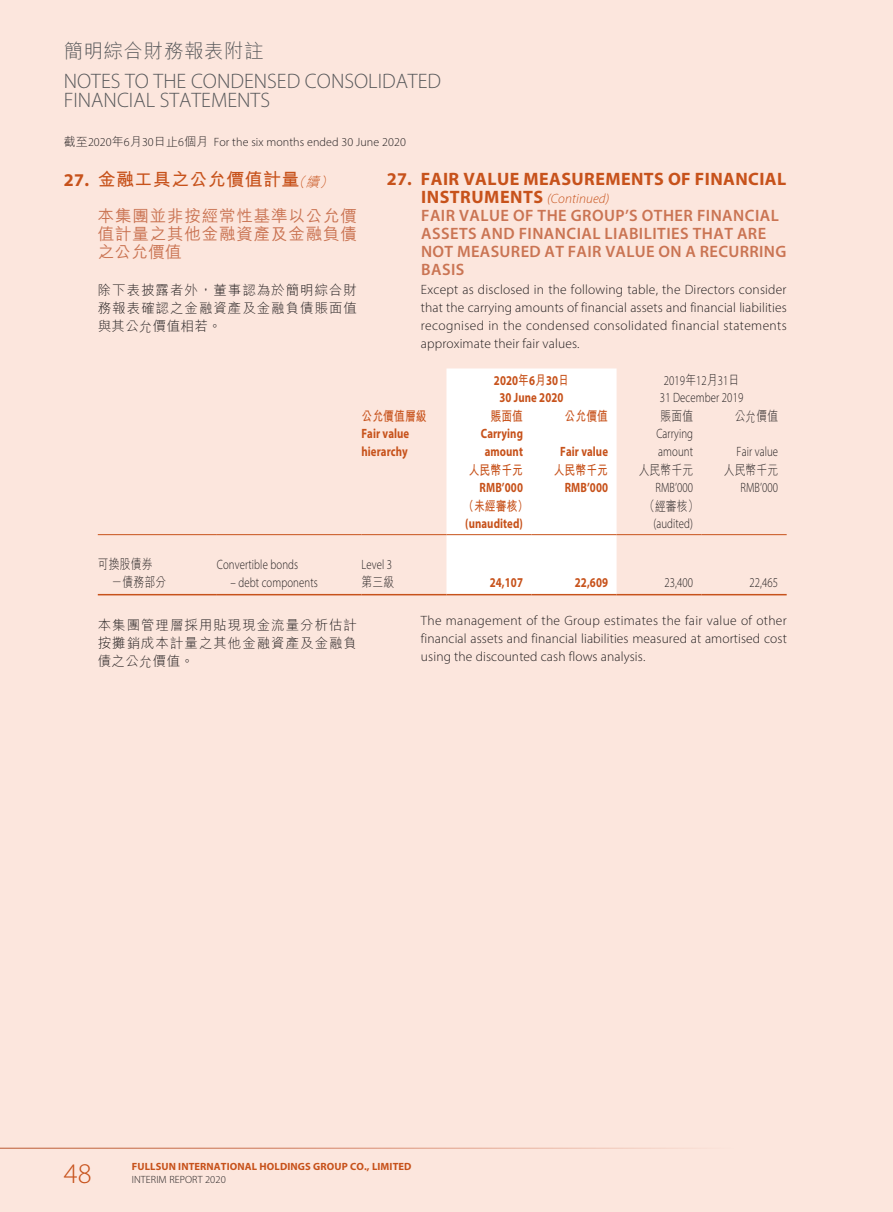
<style>
.page{position:relative;width:893px;height:1212px;background:#fce6dd}
.page>*{position:absolute;margin:0;border:0;box-sizing:border-box;transform-origin:0 0}
.t1{font:300 28.5px "Myriad Pro";color:#c7521b}
.t2{font:300 21px/19.5px "Myriad Pro";color:#57585a}
.t3{font:300 19.5px "M Hei HK";letter-spacing:.03em;color:#57585a}
.t4{font:700 18px/18px "Myriad Pro";letter-spacing:.025em;color:#c7521b}
.t5{font:700 18px "M Hei HK";letter-spacing:.02em;color:#c7521b}
.t6{font:600 16.5px/18px "Myriad Pro";letter-spacing:.03em;color:#ca7453}
.t7{font:500 16.5px/18px "M Hei HK";letter-spacing:.05em;color:#ca7453;text-align:justify}
.t8{font:300 13.5px/18px "Myriad Pro";letter-spacing:.01em;color:#231f20;text-align:justify}
.t9{font:300 13.5px/18px "Myriad Pro";letter-spacing:.01em;color:#231f20;scale:.8 1}
.t10{font:700 13.5px/18px "Myriad Pro";letter-spacing:.01em;color:#c7521b;scale:.8 1}
.t11{font:300 13.5px/18px "M Hei HK";letter-spacing:.07em;color:#231f20;text-align:justify}
.t12{font:700 13.5px "M Hei HK";letter-spacing:.01em;color:#c7521b;scale:.8 1}
.t13{font:300 13.5px "M Hei HK";letter-spacing:.07em;color:#231f20;scale:.8 1}
.t14{font:300 13.5px/18px "M Hei HK";letter-spacing:.02em;color:#231f20;scale:.8 1}
.t15{font:300 12px "Myriad Pro";letter-spacing:.01em;color:#231f20}
.t16{font:700 10.5px "Myriad Pro";letter-spacing:.01em;color:#c7521b}
.t17{font:300 10.5px "Myriad Pro";letter-spacing:.01em;color:#231f20}
.s1{font-family:"M Hei HK"}
.s2{font-family:"Myriad Pro"}
.s3{font-weight:300;font-style:italic;font-size:13.5px}
</style>
<div class="page">
<hr style="left:0;top:1148px;width:893px;height:1px;background:#fff">
<div style="left:446px;top:368px;width:171px;height:226px;background:#fff"></div>
<hr style="left:98px;top:534px;width:119px;height:1px;background:#c7521b">
<hr style="left:217px;top:534px;width:144px;height:1px;background:#c7521b">
<hr style="left:361px;top:534px;width:85px;height:1px;background:#c7521b">
<hr style="left:446px;top:534px;width:85px;height:1px;background:#c7521b">
<hr style="left:531px;top:534px;width:86px;height:1px;background:#c7521b">
<hr style="left:617px;top:534px;width:85px;height:1px;background:#c7521b">
<hr style="left:702px;top:534px;width:85px;height:1px;background:#c7521b">
<hr style="left:98px;top:594px;width:119px;height:1px;background:#c7521b">
<hr style="left:217px;top:594px;width:144px;height:1px;background:#c7521b">
<hr style="left:361px;top:594px;width:85px;height:1px;background:#c7521b">
<hr style="left:446px;top:594px;width:85px;height:1px;background:#c7521b">
<hr style="left:531px;top:594px;width:86px;height:1px;background:#c7521b">
<hr style="left:617px;top:594px;width:85px;height:1px;background:#c7521b">
<hr style="left:702px;top:594px;width:85px;height:1px;background:#c7521b">
<h3 class="t3" style="left:64px;top:41px;width:201px">簡明綜合財務報表附註</h3>
<h2 class="t2" style="left:64px;top:71px;width:379px">NOTES TO THE CONDENSED CONSOLIDATED<br>FINANCIAL STATEMENTS</h2>
<p class="t15" style="left:64px;top:134px;width:344px"><span class="s1">截至</span>2020<span class="s1">年</span>6<span class="s1">月</span>30<span class="s1">日止</span>6<span class="s1">個月</span> For the six months ended 30 June 2020</p>
<h3 class="t5" style="left:64px;top:166px;width:274px"><span class="s2">27.</span> 金融工具之公允價值計量<span class="s3">（續）</span></h3>
<p class="t7" style="left:98px;top:206px;width:261px">本集團並非按經常性基準以公允價值計量之其他金融資產及金融負債之公允價值</p>
<p class="t11" style="left:98px;top:281px;width:261px">除下表披露者外，董事認為於簡明綜合財務報表確認之金融資產及金融負債賬面值與其公允價值相若。</p>
<h3 class="t4" style="left:421px;top:169px;width:367px;text-indent:-34px">27. FAIR VALUE MEASUREMENTS OF FINANCIAL<br>INSTRUMENTS <span class="s3">(Continued)</span></h3>
<p class="t6" style="left:421px;top:206px;width:367px">FAIR VALUE OF THE GROUP’S OTHER FINANCIAL<br>ASSETS AND FINANCIAL LIABILITIES THAT ARE<br>NOT MEASURED AT FAIR VALUE ON A RECURRING<br>BASIS</p>
<p class="t8" style="left:421px;top:280px;width:367px">Except as disclosed in the following table, the Directors consider that the carrying amounts of financial assets and financial liabilities recognised in the condensed consolidated financial statements approximate their fair values.</p>
<p class="t10" style="left:494px;top:371px;width:95px">2020<span class="s1">年</span>6<span class="s1">月</span>30<span class="s1">日</span></p>
<p class="t9" style="left:664px;top:371px;width:96px">2019<span class="s1">年</span>12<span class="s1">月</span>31<span class="s1">日</span></p>
<p class="t10" style="left:499px;top:388px;width:82px">30 June 2020</p>
<p class="t9" style="left:660px;top:389px;width:106px">31 December 2019</p>
<p class="t12" style="left:361px;top:406px;width:83px">公允價值層級</p>
<p class="t12" style="left:490px;top:406px;width:42px">賬面值</p>
<p class="t12" style="left:565px;top:406px;width:56px">公允價值</p>
<p class="t13" style="left:660px;top:409px;width:42px">賬面值</p>
<p class="t13" style="left:735px;top:409px;width:56px">公允價值</p>
<p class="t10" style="left:361px;top:424px;width:61px">Fair value hierarchy</p>
<p class="t10" style="left:481px;top:424px;width:54px">Carrying amount</p>
<p class="t9" style="left:656px;top:425px;width:47px">Carrying amount</p>
<p class="t10" style="left:560px;top:442px;width:61px">Fair value</p>
<p class="t9" style="left:737px;top:443px;width:54px">Fair value</p>
<p class="t14" style="left:111px;top:555px;width:70px;text-indent:-14px">可換股債券－債務部分</p>
<p class="t9" style="left:217px;top:555px;width:103px">Convertible bonds</p>
<p class="t9" style="left:230px;top:573px;width:111px">– debt components</p>
<p class="t12" style="left:469px;top:460px;width:69px">人民幣千元</p>
<p class="t12" style="left:554px;top:460px;width:69px">人民幣千元</p>
<p class="t13" style="left:639px;top:463px;width:69px">人民幣千元</p>
<p class="t13" style="left:724px;top:463px;width:69px">人民幣千元</p>
<p class="t10" style="left:480px;top:478px;width:56px">RMB’000</p>
<p class="t10" style="left:565px;top:478px;width:56px">RMB’000</p>
<p class="t9" style="left:656px;top:479px;width:48px">RMB’000</p>
<p class="t9" style="left:741px;top:479px;width:48px">RMB’000</p>
<p class="t12" style="left:463px;top:496px;width:83px">（未經審核）</p>
<p class="t13" style="left:644px;top:499px;width:69px">（經審核）</p>
<p class="t10" style="left:465px;top:514px;width:74px">(unaudited)</p>
<p class="t9" style="left:653px;top:515px;width:51px">(audited)</p>
<p class="t9" style="left:361px;top:555px;width:40px">Level 3</p>
<p class="t13" style="left:361px;top:575px;width:43px">第三級</p>
<p class="t10" style="left:490px;top:573px;width:43px">24,107</p>
<p class="t10" style="left:575px;top:573px;width:43px">22,609</p>
<p class="t9" style="left:664px;top:573px;width:37px">23,400</p>
<p class="t9" style="left:749px;top:573px;width:37px">22,465</p>
<p class="t11" style="left:98px;top:615px;width:261px">本集團管理層採用貼現現金流量分析估計按攤銷成本計量之其他金融資產及金融負債之公允價值。</p>
<p class="t8" style="left:421px;top:611px;width:367px">The management of the Group estimates the fair value of other financial assets and financial liabilities measured at amortised cost using the discounted cash flows analysis.</p>
<h1 class="t1" style="left:64px;top:1156px;width:29px">48</h1>
<p class="t16" style="left:132px;top:1159px;width:281px">FULLSUN INTERNATIONAL HOLDINGS GROUP CO., LIMITED</p>
<p class="t17" style="left:132px;top:1173px;width:96px">INTERIM REPORT 2020</p>
</div>
